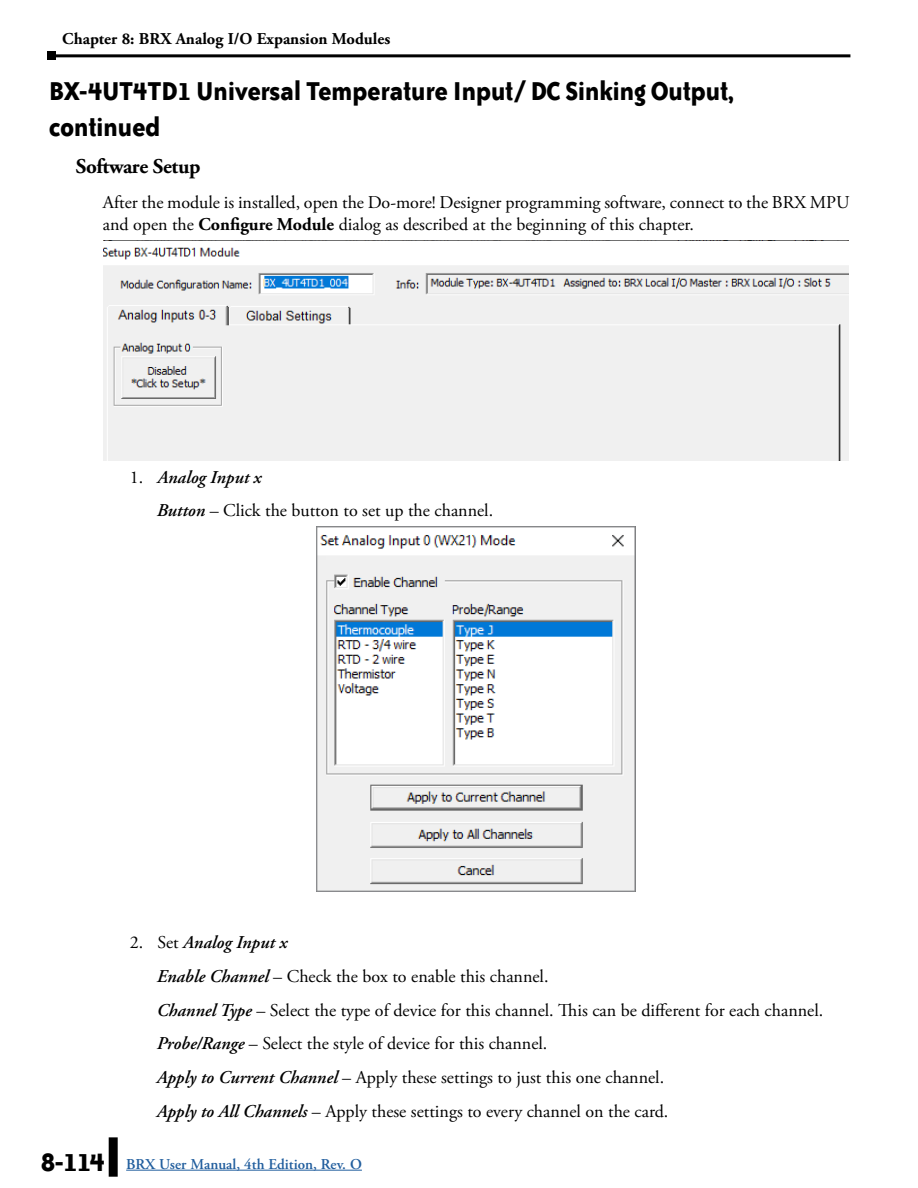
<style>
.page{position:relative;width:918px;height:1188px;background:#fff}
.page>*{position:absolute;margin:0;border:0;box-sizing:border-box;transform-origin:0 0}
.Head_nonTOC{font:700 30px/36px "Bailey Sans ITC Com";letter-spacing:-.02em;color:#000;scale:.95 1}
.Subhead_2{font:700 21px "Adobe Garamond Pro";letter-spacing:-.02em;color:#000}
.Body_bullet_subtext{font:18px "Adobe Garamond Pro";color:#000}
.Body{font:18px/21.6px "Adobe Garamond Pro";color:#000}
.t1{font:italic 600 18px "Adobe Garamond Pro";color:#000}
.t2{font:700 16.5px "Adobe Garamond Pro";color:#000}
.t3{font:600 15px "Adobe Garamond Pro";color:#215e9e}
.s1{font-weight:700}
.s2{font-weight:400;font-style:normal}
.s3{font-weight:600;font-style:italic}
.s4{font-family:"Bailey Sans ITC Com";font-weight:700;font-size:30px;color:#000}
</style>
<div class="page">
<hr style="left:52px;top:54px;width:798px;height:3px;background:#000">
<div style="left:47px;top:52px;width:9px;height:8px;background:#000"></div>
<hr style="left:126px;top:1170px;width:236px;height:1px;background:#215e9e">
<div style="left:109px;top:1137px;width:9px;height:40px;background:#000"></div>
<img style="left:103px;top:240px;width:745px;height:221px">
<img style="left:319px;top:535px;width:314px;height:354px">
<div style="left:317px;top:527px;width:318px;height:364px;border:1px solid #939598"></div>
<p class="t2" style="left:62px;top:29px;width:330px">Chapter 8: BRX Analog I/O Expansion Modules</p>
<p class="Head_nonTOC" style="left:49px;top:72px;width:723px">BX-4UT4TD1 Universal Temperature Input/ DC Sinking Output, continued</p>
<p class="Subhead_2" style="left:76px;top:154px;width:126px">Software Setup</p>
<p class="Body" style="left:103px;top:192px;width:748px">After the module is installed, open the Do-more! Designer programming software, connect to the BRX MPU and open the <span class="s1">Configure Module</span> dialog as described at the beginning of this chapter.</p>
<p class="t1" style="left:130px;top:466px;width:133px"><span class="s2">1.</span> Analog Input x</p>
<p class="Body_bullet_subtext" style="left:157px;top:500px;width:338px"><span class="s3">Button</span> – Click the button to set up the channel.</p>
<p class="t1" style="left:130px;top:932px;width:159px"><span class="s2">2. Set</span> Analog Input x</p>
<p class="Body_bullet_subtext" style="left:157px;top:965px;width:393px"><span class="s3">Enable Channel</span> – Check the box to enable this channel.</p>
<p class="Body_bullet_subtext" style="left:157px;top:999px;width:668px"><span class="s3">Channel Type</span> – Select the type of device for this channel. This can be different for each channel.</p>
<p class="Body_bullet_subtext" style="left:157px;top:1033px;width:392px"><span class="s3">Probe/Range</span> – Select the style of device for this channel.</p>
<p class="Body_bullet_subtext" style="left:157px;top:1067px;width:509px"><span class="s3">Apply to Current Channel</span> – Apply these settings to just this one channel.</p>
<p class="Body_bullet_subtext" style="left:157px;top:1100px;width:513px"><span class="s3">Apply to All Channels</span> – Apply these settings to every channel on the card.</p>
<p class="t3" style="left:40px;top:1155px;width:323px"><span class="s4">8-114</span> BRX User Manual, 4th Edition, Rev. O</p>
</div>
